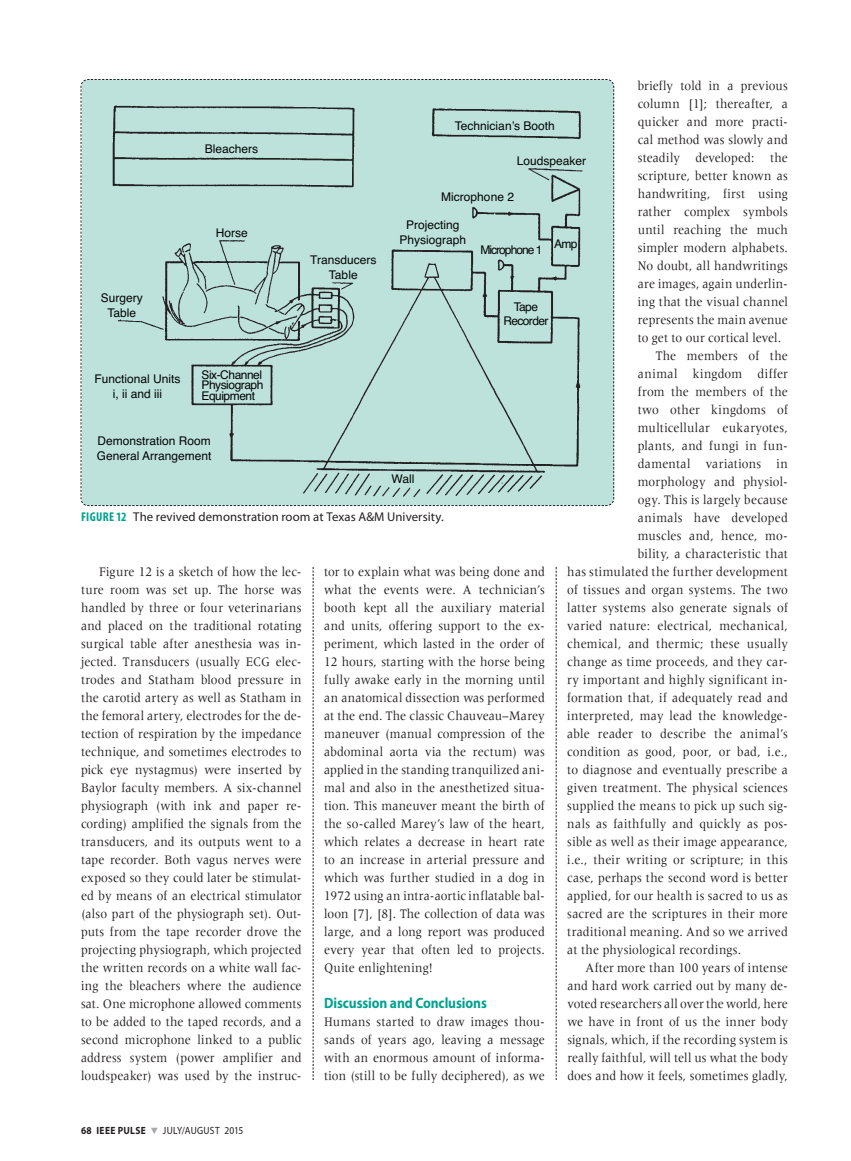
<style>
.page{position:relative;width:851px;height:1161px;background:#fff}
.page>*{position:absolute;margin:0;border:0;box-sizing:border-box;transform-origin:0 0}
.t1{font:700 15px "Myriad Pro";letter-spacing:-.005em;color:#00a290;scale:.9 1}
.t2{font:13.5px/18px "Meridien LT Std";letter-spacing:.015em;color:#231f20;text-align:justify;scale:.9 1}
.t3{font:13.5px "Meridien LT Std";letter-spacing:.035em;color:#231f20;scale:.9 1}
.t4{font:13.5px "Meridien LT Std";letter-spacing:.04em;color:#231f20;scale:.9 1}
.t5{font:12.75px "Myriad Pro";letter-spacing:.01em;color:#231f20}
.t6{font:12px/14.4px "Helvetica";color:#040503;text-align:center}
.t7{font:12px/14.4px "Helvetica";letter-spacing:-.05em;color:#040503;text-align:center}
.t8{font:12px "Helvetica";letter-spacing:-.08em;color:#040503}
.t9{font:10.5px "Myriad Pro";letter-spacing:.02em;color:#231f20;scale:.9 1}
.s1{font-weight:700;font-stretch:condensed;color:#00a290}
.s2{font-weight:700}
.s3{color:#a8a9ad}
</style>
<div class="page">
<svg style="left:313px;top:567px;width:1px;height:513px"></svg>
<svg style="left:555px;top:567px;width:1px;height:513px"></svg>
<svg style="left:80px;top:79px;width:534px;height:427px;background:#b5d8d2"></svg>
<p class="t2" style="left:637px;top:77px;width:168px">briefly told in a previous</p>
<p class="t2" style="left:637px;top:95px;width:168px">column [1]; thereafter, a</p>
<p class="t2" style="left:637px;top:113px;width:168px">quicker and more practi-</p>
<p class="t2" style="left:637px;top:131px;width:168px">cal method was slowly and</p>
<p class="t2" style="left:637px;top:149px;width:168px">steadily developed: the</p>
<p class="t2" style="left:637px;top:167px;width:168px">scripture, better known as</p>
<p class="t2" style="left:637px;top:185px;width:168px">handwriting, first using</p>
<p class="t2" style="left:637px;top:203px;width:168px">rather complex symbols</p>
<p class="t2" style="left:637px;top:221px;width:168px">until reaching the much</p>
<p class="t2" style="left:637px;top:239px;width:168px">simpler modern alphabets.</p>
<p class="t2" style="left:637px;top:257px;width:168px">No doubt, all handwritings</p>
<p class="t2" style="left:637px;top:275px;width:168px">are images, again underlin-</p>
<p class="t2" style="left:637px;top:293px;width:168px">ing that the visual channel</p>
<p class="t2" style="left:637px;top:311px;width:168px">represents the main avenue</p>
<p class="t2" style="left:637px;top:329px;width:161px">to get to our cortical level.</p>
<p class="t2" style="left:655px;top:347px;width:148px">The members of the</p>
<p class="t4" style="left:637px;top:366px;width:168px">animal kingdom differ</p>
<p class="t2" style="left:637px;top:383px;width:168px">from the members of the</p>
<p class="t2" style="left:637px;top:401px;width:168px">two other kingdoms of</p>
<p class="t2" style="left:637px;top:419px;width:168px">multicellular eukaryotes,</p>
<p class="t3" style="left:637px;top:438px;width:168px">plants, and fungi in fun-</p>
<p class="t2" style="left:637px;top:455px;width:168px">damental variations in</p>
<p class="t2" style="left:637px;top:473px;width:168px">morphology and physiol-</p>
<p class="t2" style="left:637px;top:491px;width:168px">ogy. This is largely because</p>
<p class="t2" style="left:637px;top:508px;width:168px">animals have developed</p>
<p class="t2" style="left:637px;top:526px;width:168px">muscles and, hence, mo-</p>
<p class="t2" style="left:637px;top:544px;width:168px">bility, a characteristic that</p>
<p class="t2" style="left:567px;top:562px;width:246px">has stimulated the further development</p>
<p class="t2" style="left:567px;top:580px;width:247px">of tissues and organ systems. The two</p>
<p class="t2" style="left:567px;top:598px;width:246px">latter systems also generate signals of</p>
<p class="t2" style="left:567px;top:616px;width:246px">varied nature: electrical, mechanical,</p>
<p class="t2" style="left:567px;top:634px;width:246px">chemical, and thermic; these usually</p>
<p class="t2" style="left:567px;top:652px;width:246px">change as time proceeds, and they car-</p>
<p class="t4" style="left:567px;top:672px;width:246px">ry important and highly significant in-</p>
<p class="t2" style="left:567px;top:688px;width:246px">formation that, if adequately read and</p>
<p class="t2" style="left:567px;top:706px;width:246px">interpreted, may lead the knowledge-</p>
<p class="t2" style="left:567px;top:724px;width:246px">able reader to describe the animal’s</p>
<p class="t2" style="left:567px;top:742px;width:246px">condition as good, poor, or bad, i.e.,</p>
<p class="t2" style="left:567px;top:760px;width:247px">to diagnose and eventually prescribe a</p>
<p class="t2" style="left:567px;top:778px;width:246px">given treatment. The physical sciences</p>
<p class="t2" style="left:567px;top:796px;width:246px">supplied the means to pick up such sig-</p>
<p class="t2" style="left:567px;top:814px;width:246px">nals as faithfully and quickly as pos-</p>
<p class="t2" style="left:567px;top:832px;width:246px">sible as well as their image appearance,</p>
<p class="t3" style="left:567px;top:852px;width:246px">i.e., their writing or scripture; in this</p>
<p class="t2" style="left:567px;top:868px;width:246px">case, perhaps the second word is better</p>
<p class="t2" style="left:567px;top:886px;width:246px">applied, for our health is sacred to us as</p>
<p class="t2" style="left:567px;top:904px;width:246px">sacred are the scriptures in their more</p>
<p class="t2" style="left:567px;top:922px;width:246px">traditional meaning. And so we arrived</p>
<p class="t2" style="left:567px;top:940px;width:195px">at the physiological recordings.</p>
<p class="t2" style="left:585px;top:958px;width:227px">After more than 100 years of intense</p>
<p class="t2" style="left:567px;top:976px;width:246px">and hard work carried out by many de-</p>
<p class="t2" style="left:567px;top:994px;width:247px">voted researchers all over the world, here</p>
<p class="t2" style="left:567px;top:1012px;width:246px">we have in front of us the inner body</p>
<p class="t2" style="left:567px;top:1030px;width:246px">signals, which, if the recording system is</p>
<p class="t2" style="left:567px;top:1048px;width:246px">really faithful, will tell us what the body</p>
<p class="t2" style="left:567px;top:1066px;width:246px">does and how it feels, sometimes gladly,</p>
<p class="t6" style="left:455px;top:118px;width:101px">Technician’s Booth</p>
<p class="t6" style="left:205px;top:141px;width:55px">Bleachers</p>
<p class="t6" style="left:516px;top:154px;width:71px">Loudspeaker</p>
<p class="t6" style="left:441px;top:190px;width:74px">Microphone 2</p>
<p class="t6" style="left:399px;top:218px;width:68px">Projecting<br>Physiograph</p>
<p class="t6" style="left:216px;top:226px;width:34px">Horse</p>
<p class="t6" style="left:554px;top:237px;width:25px">Amp</p>
<p class="t8" style="left:480px;top:241px;width:64px">Microphone 1</p>
<p class="t6" style="left:310px;top:253px;width:68px">Transducers<br>Table</p>
<p class="t6" style="left:101px;top:291px;width:44px">Surgery<br>Table</p>
<p class="t7" style="left:503px;top:300px;width:47px">Tape<br>Recorder</p>
<p class="t6" style="left:201px;top:370px;width:63px;line-height:10.5px;text-align:justify">Six-Channel Physiograph Equipment</p>
<p class="t6" style="left:94px;top:372px;width:88px">Functional Units i, ii and iii</p>
<p class="t6" style="left:97px;top:434px;width:116px;text-align:left">Demonstration Room<br>General Arrangement</p>
<p class="t6" style="left:391px;top:472px;width:24px">Wall</p>
<p class="t5" style="left:81px;top:509px;width:364px"><span class="s1">FIGURE 12</span> The revived demonstration room at Texas A&amp;M University.</p>
<p class="t2" style="left:81px;top:563px;width:247px;text-indent:18px">Figure 12 is a sketch of how the lec&shy;ture room was set up. The horse was handled by three or four veterinarians and placed on the traditional rotating surgical table after anesthesia was in&shy;jected. Transducers (usually ECG elec&shy;trodes and Statham blood pressure in the carotid artery as well as Statham in the femoral artery, electrodes for the de&shy;tection of respiration by the impedance technique, and sometimes electrodes to pick eye nystagmus) were inserted by Baylor faculty members. A six-channel physiograph (with ink and paper re&shy;cording) amplified the signals from the transducers, and its outputs went to a tape recorder. Both vagus nerves were exposed so they could later be stimulat&shy;ed by means of an electrical stimulator (also part of the physiograph set). Out&shy;puts from the tape recorder drove the projecting physiograph, which projected the written records on a white wall fac&shy;ing the bleachers where the audience sat. One microphone allowed comments to be added to the taped records, and a second microphone linked to a public address system (power amplifier and loudspeaker) was used by the instruc-</p>
<p class="t2" style="left:324px;top:562px;width:247px">tor to explain what was being done and what the events were. A technician’s booth kept all the auxiliary material and units, offering support to the ex&shy;periment, which lasted in the order of 12 hours, starting with the horse being fully awake early in the morning until an anatomical dissection was performed at the end. The classic Chauveau–Marey maneuver (manual compression of the abdominal aorta via the rectum) was applied in the standing tranquilized ani&shy;mal and also in the anesthetized situa&shy;tion. This maneuver meant the birth of the so-called Marey’s law of the heart, which relates a decrease in heart rate to an increase in arterial pressure and which was further studied in a dog in 1972 using an intra-aortic inflatable bal&shy;loon [7], [8]. The collection of data was large, and a long report was produced every year that often led to projects.<br>Quite enlightening!</p>
<p class="t1" style="left:324px;top:993px;width:182px">Discussion and Conclusions</p>
<p class="t2" style="left:324px;top:1013px;width:246px">Humans started to draw images thou&shy;sands of years ago, leaving a message with an enormous amount of informa&shy;tion (still to be fully deciphered), as we</p>
<p class="t9" style="left:81px;top:1124px;width:182px"><span class="s2">68 ieee pulse</span> <span class="s3">▼</span> july/august 2015</p>
</div>
